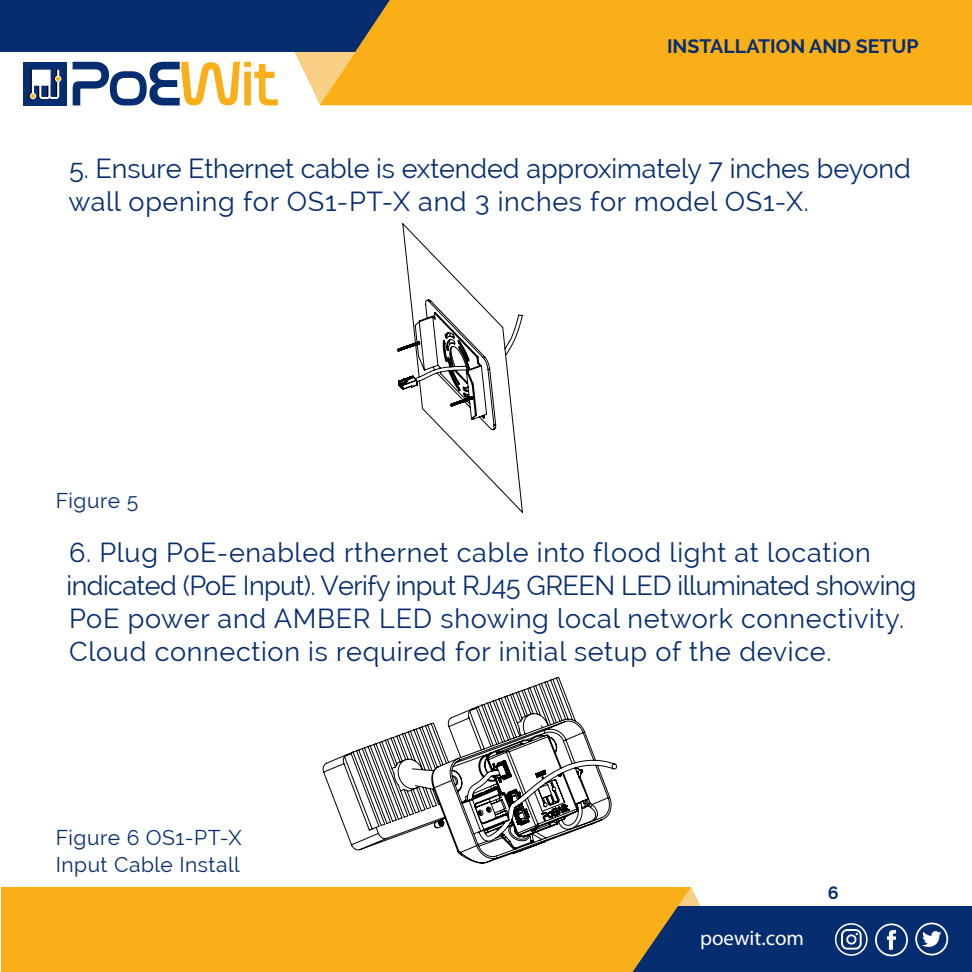
<style>
.page{position:relative;width:972px;height:972px;background:#fff}
.page>*{position:absolute;margin:0;border:0;box-sizing:border-box;transform-origin:0 0}
.Paragraph{font:27px/33px "Raleway";letter-spacing:.025em;color:#052d6f}
.Paragraph-2{font:27px/33px "Raleway";letter-spacing:-.005em;color:#052d6f}
.Paragraph-3{font:21px/27px "Raleway";letter-spacing:.025em;color:#052d6f}
.t1{font:21px "Myriad Pro";color:#fff}
.t2{font:700 19.5px "Raleway";color:#052d6f}
.t3{font:700 18px "Raleway";color:#052d6f}
</style>
<div class="page">
<svg style="left:294px;top:52px;width:26px;height:53px"></svg>
<div style="left:0;top:0;width:972px;height:52px;background:#052d6f"></div>
<div style="left:320px;top:0;width:652px;height:105px;background:#faaf18"></div>
<svg style="left:691px;top:887px;width:11px;height:20px"></svg>
<div style="left:8px;top:907px;width:964px;height:65px;background:#052d6f"></div>
<div style="left:1px;top:887px;width:690px;height:85px;background:#faaf18"></div>
<svg style="left:915px;top:923px;width:33px;height:32px"></svg>
<svg style="left:875px;top:923px;width:33px;height:33px"></svg>
<svg style="left:835px;top:923px;width:33px;height:33px"></svg>
<div style="left:23px;top:62px;width:44px;height:43px;background:#052d6f"></div>
<svg style="left:73px;top:62px;width:205px;height:43px"></svg>
<svg style="left:29px;top:70px;width:32px;height:29px"></svg>
<svg style="left:397px;top:223px;width:126px;height:290px"></svg>
<svg style="left:323px;top:677px;width:294px;height:187px"></svg>
<p class="t2" style="left:667px;top:35px;width:253px">INSTALLATION AND SETUP</p>
<p class="Paragraph-2" style="left:68px;top:152px;width:844px">5. Ensure Ethernet cable is extended approximately 7 inches beyond wall opening for OS1-PT-X and 3 inches for model OS1-X.</p>
<p class="Paragraph-3" style="left:56px;top:487px;width:84px">Figure 5</p>
<p class="Paragraph" style="left:67px;top:536px;width:851px">6. Plug PoE-enabled rthernet cable into flood light at location indicated (PoE Input). Verify input RJ45 GREEN LED illuminated showing PoE power and AMBER LED showing local network connectivity.<br>Cloud connection is required for initial setup of the device.</p>
<p class="Paragraph-3" style="left:56px;top:824px;width:188px">Figure 6 OS1-PT-X<br>Input Cable Install</p>
<p class="t1" style="left:700px;top:925px;width:105px">poewit.com</p>
<p class="t3" style="left:828px;top:882px;width:12px">6</p>
</div>
